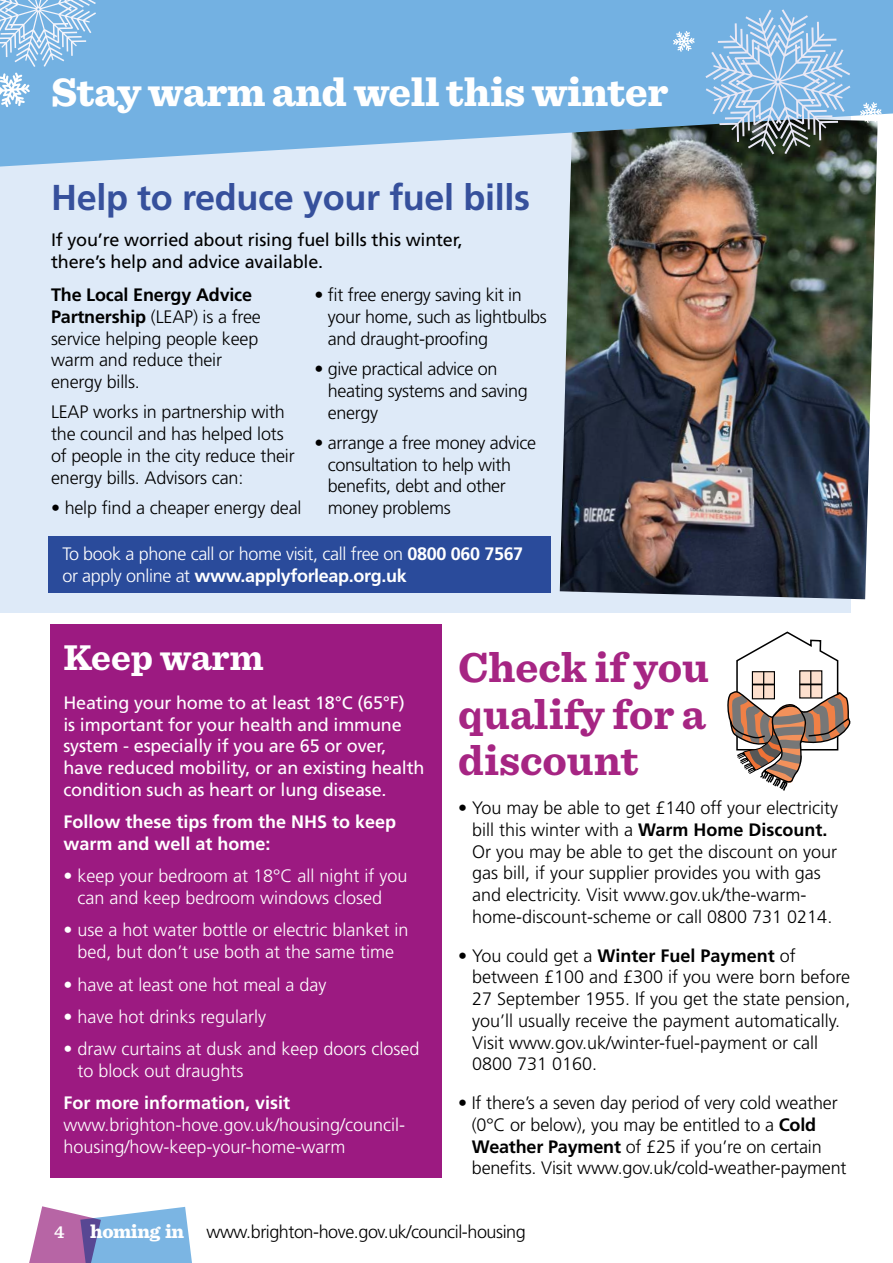
<style>
.page{position:relative;width:893px;height:1263px;background:#fff}
.page>*{position:absolute;margin:0;border:0;box-sizing:border-box;transform-origin:0 0}
.BODY_COPY{font:700 43.5px/46.5px "Sentinel";color:#a62583;text-align:justify}
.Main_Article_HEADING{font:900 41.4px "Sentinel";letter-spacing:-.01em;color:#fff}
.BODY_COPY-2{font:700 37.5px "Sentinel";color:#fff}
.Second_Article_HEADE{font:700 36px "Frutiger";letter-spacing:-.01em;color:#36509c}
.BODY_COPY-3{font:300 18px/21.8px "Frutiger";letter-spacing:-.01em;color:#000}
.BODY_COPY-4{font:300 18px/21.8px "Frutiger";color:#fff}
.BODY_COPY-5{font:18px/21.8px "Frutiger";letter-spacing:-.01em;color:#fff}
.BODY_COPY-6{font:300 18px/21.8px "Frutiger";letter-spacing:-.02em;color:#fff}
.BODY_COPY-7{font:18px/21.8px "Frutiger";letter-spacing:-.01em;color:#000}
.BODY_COPY-8{font:700 18px/21.8px "Frutiger";color:#fff}
.t1{font:600 18px "Sentinel";color:#fff}
.s1{font-weight:700}
.s2{font-family:"Sentinel";font-weight:900;font-size:19.5px;color:#fff}
</style>
<div class="page">
<div style="left:50px;top:624px;width:392px;height:554px;background:#9c1a81"></div>
<div style="left:0;top:0;width:850px;height:612px;background:#deeaf8"></div>
<svg style="left:29px;top:1206px;width:163px;height:57px"></svg>
<img style="left:560px;top:167px;width:317px;height:432px">
<svg style="left:0;top:0;width:893px;height:167px;background:#7ab0da"></svg>
<svg style="left:0;top:0;width:96px;height:107px;background:#90c0e7"></svg>
<svg style="left:705px;top:9px;width:145px;height:145px"></svg>
<svg style="left:673px;top:31px;width:22px;height:21px"></svg>
<svg style="left:860px;top:102px;width:22px;height:21px"></svg>
<div style="left:48px;top:536px;width:503px;height:57px;background:#2a4b9b"></div>
<svg style="left:727px;top:631px;width:124px;height:160px"></svg>
<h2 class="Main_Article_HEADING" style="left:51px;top:59px;width:619px">Stay warm and well this winter</h2>
<h3 class="Second_Article_HEADE" style="left:51px;top:177px;width:481px">Help to reduce your fuel bills</h3>
<p class="BODY_COPY-7" style="left:51px;top:229px;width:413px">If you’re worried about rising fuel bills this winter, there’s help and advice available.</p>
<p class="BODY_COPY-3" style="left:51px;top:284px;width:211px"><span class="s1">The Local Energy Advice<br>Partnership</span> (LEAP) is a free service helping people keep warm and reduce their energy bills.</p>
<p class="BODY_COPY-3" style="left:51px;top:401px;width:245px">LEAP works in partnership with the council and has helped lots of people in the city reduce their energy bills. Advisors can:</p>
<p class="BODY_COPY-3" style="left:51px;top:497px;width:252px">• help find a cheaper energy deal</p>
<p class="BODY_COPY-3" style="left:328px;top:284px;width:220px;text-indent:-13px">• fit free energy saving kit in your home, such as lightbulbs and draught-proofing</p>
<p class="BODY_COPY-3" style="left:328px;top:358px;width:202px;text-indent:-13px">• give practical advice on heating systems and saving energy</p>
<p class="BODY_COPY-3" style="left:328px;top:432px;width:210px;text-indent:-13px">• arrange a free money advice consultation to help with benefits, debt and other money problems</p>
<p class="BODY_COPY-6" style="left:62px;top:543px;width:462px">To book a phone call or home visit, call free on <span class="s1">0800 060 7567 </span>or apply online at <span class="s1">www.applyforleap.org.uk</span></p>
<p class="BODY_COPY-2" style="left:63px;top:628px;width:202px">Keep warm</p>
<p class="BODY_COPY-5" style="left:63px;top:691px;width:363px">Heating your home to at least 18°C (65°F)<br>is important for your health and immune system - especially if you are 65 or over, have reduced mobility, or an existing health condition such as heart or lung disease.</p>
<p class="BODY_COPY-8" style="left:63px;top:811px;width:334px">Follow these tips from the NHS to keep warm and well at home:</p>
<p class="BODY_COPY-4" style="left:77px;top:865px;width:331px;text-indent:-14px">• keep your bedroom at 18°C all night if you can and keep bedroom windows closed</p>
<p class="BODY_COPY-4" style="left:63px;top:919px;width:347px;text-align:center">• use a hot water bottle or electric blanket in bed, but don’t use both at the same time</p>
<p class="BODY_COPY-4" style="left:63px;top:973px;width:265px">• have at least one hot meal a day</p>
<p class="BODY_COPY-4" style="left:63px;top:1006px;width:204px">• have hot drinks regularly</p>
<p class="BODY_COPY-4" style="left:77px;top:1038px;width:344px;text-indent:-14px">• draw curtains at dusk and keep doors closed to block out draughts</p>
<p class="BODY_COPY-4" style="left:63px;top:1092px;width:343px"><span class="s1">For more information, visit </span>www.brighton-hove.gov.uk/housing/council&shy;housing/how-keep-your-home-warm</p>
<p class="BODY_COPY" style="left:458px;top:642px;width:252px">Check if you qualify for a discount</p>
<p class="BODY_COPY-3" style="left:472px;top:797px;width:368px;text-indent:-14px">• You may be able to get £140 off your electricity bill this winter with a <span class="s1">Warm Home Discount.<br></span>Or you may be able to get the discount on your gas bill, if your supplier provides you with gas and electricity. Visit www.gov.uk/the-warm&shy;home-discount-scheme or call 0800 731 0214.</p>
<p class="BODY_COPY-3" style="left:472px;top:944px;width:380px;text-indent:-14px">• You could get a <span class="s1">Winter Fuel Payment</span> of between £100 and £300 if you were born before 27 September 1955. If you get the state pension, you’ll usually receive the payment automatically.<br>Visit www.gov.uk/winter-fuel-payment or call 0800 731 0160.</p>
<p class="BODY_COPY-3" style="left:472px;top:1092px;width:376px;text-indent:-14px">• If there’s a seven day period of very cold weather (0°C or below), you may be entitled to a <span class="s1">Cold Weather Payment</span> of £25 if you’re on certain benefits. Visit www.gov.uk/cold-weather-payment</p>
<p class="t1" style="left:54px;top:1218px;width:12px">4</p>
<p class="BODY_COPY-3" style="left:90px;top:1221px;width:437px"><span class="s2">homing in</span> www.brighton-hove.gov.uk/council-housing</p>
</div>
